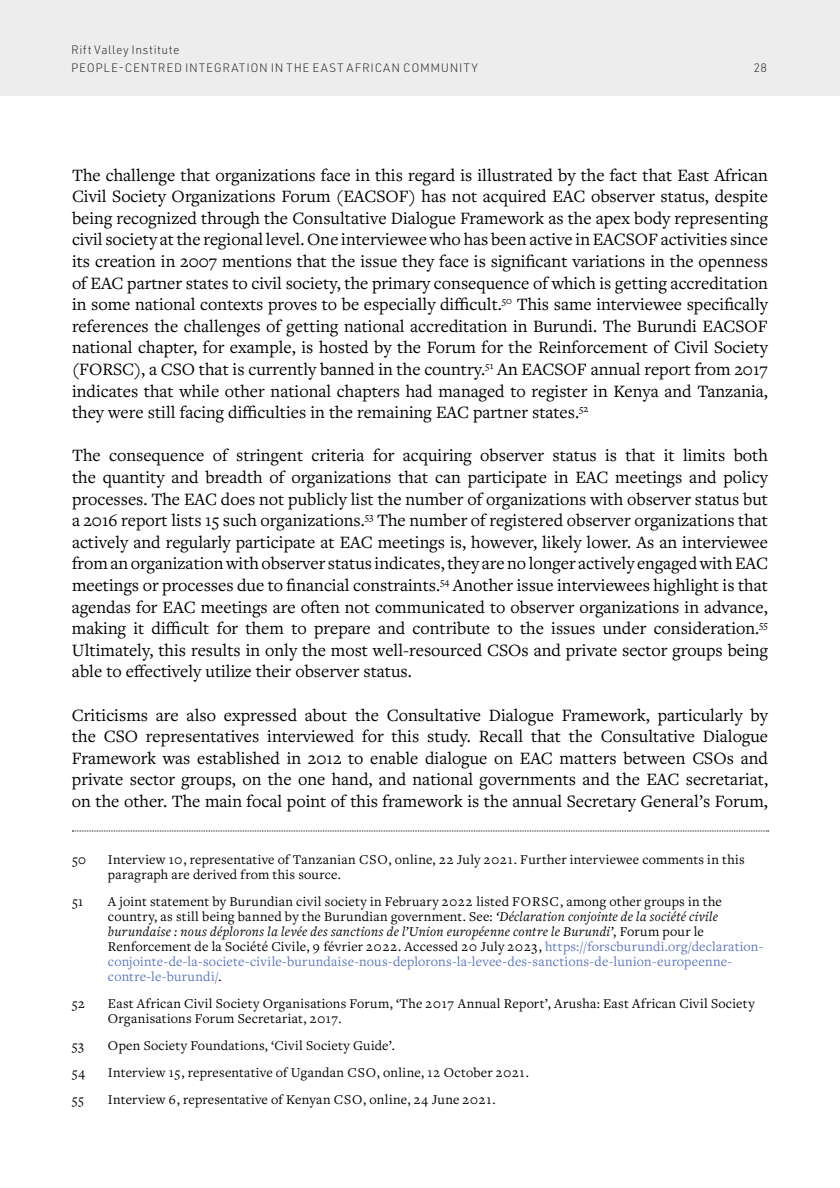
<style>
.page{position:relative;width:840px;height:1188px;background:#fff}
.page>*{position:absolute;margin:0;border:0;box-sizing:border-box;transform-origin:0 0}
.t1{font:18px/21.6px "Freight Text Pro";color:#000;text-align:justify}
.t2{font:14px/15px "Freight Text Pro";letter-spacing:.02em;color:#000}
.t3{font:300 12px/18px "URWDIN";letter-spacing:.055em;color:#383839}
.s1{font-style:italic}
.s2{color:#5f78bb}
</style>
<div class="page">
<div style="left:0;top:0;width:840px;height:96px;background:#ededee"></div>
<svg style="left:72px;top:831px;width:697px;height:1px"></svg>
<p class="t3" style="left:71px;top:40px;width:408px">Rift Valley Institute<br>PEOPLE-CENTRED INTEGRATION IN THE EAST AFRICAN COMMUNITY</p>
<p class="t3" style="left:754px;top:58px;width:15px">28</p>
<p class="t1" style="left:72px;top:163px;width:698px">The challenge that organizations face in this regard is illustrated by the fact that East African Civil Society Organizations Forum (EACSOF) has not acquired EAC observer status, despite being recognized through the Consultative Dialogue Framework as the apex body representing civil society at the regional level. One interviewee who has been active in EACSOF activities since its creation in 2007 mentions that the issue they face is significant variations in the openness of EAC partner states to civil society, the primary consequence of which is getting accreditation in some national contexts proves to be especially difficult.<sup>50</sup> This same interviewee specifically references the challenges of getting national accreditation in Burundi. The Burundi EACSOF national chapter, for example, is hosted by the Forum for the Reinforcement of Civil Society (FORSC), a CSO that is currently banned in the country.<sup>51</sup> An EACSOF annual report from 2017 indicates that while other national chapters had managed to register in Kenya and Tanzania, they were still facing difficulties in the remaining EAC partner states.<sup>52</sup></p>
<p class="t1" style="left:72px;top:444px;width:698px">The consequence of stringent criteria for acquiring observer status is that it limits both the quantity and breadth of organizations that can participate in EAC meetings and policy processes. The EAC does not publicly list the number of organizations with observer status but a 2016 report lists 15 such organizations.<sup>53</sup> The number of registered observer organizations that actively and regularly participate at EAC meetings is, however, likely lower. As an interviewee from an organization with observer status indicates, they are no longer actively engaged with EAC meetings or processes due to financial constraints.<sup>54</sup> Another issue interviewees highlight is that agendas for EAC meetings are often not communicated to observer organizations in advance, making it difficult for them to prepare and contribute to the issues under consideration.<sup>55<br></sup>Ultimately, this results in only the most well-resourced CSOs and private sector groups being able to effectively utilize their observer status.</p>
<p class="t1" style="left:72px;top:703px;width:698px">Criticisms are also expressed about the Consultative Dialogue Framework, particularly by the CSO representatives interviewed for this study. Recall that the Consultative Dialogue Framework was established in 2012 to enable dialogue on EAC matters between CSOs and private sector groups, on the one hand, and national governments and the EAC secretariat, on the other. The main focal point of this framework is the annual Secretary General’s Forum,</p>
<p class="t2" style="left:72px;top:852px;width:15px">50</p>
<p class="t2" style="left:108px;top:852px;width:638px">Interview 10, representative of Tanzanian CSO, online, 22 July 2021. Further interviewee comments in this paragraph are derived from this source.</p>
<p class="t2" style="left:72px;top:894px;width:13px">51</p>
<p class="t2" style="left:108px;top:894px;width:657px">A joint statement by Burundian civil society in February 2022 listed FORSC, among other groups in the country, as still being banned by the Burundian government. See: <span class="s1">‘Déclaration conjointe de la société civile burundaise : nous déplorons la levée des sanctions de l’Union européenne contre le Burundi’</span>, Forum pour le Renforcement de la Société Civile, 9 février 2022. Accessed 20 July 2023, <span class="s2">https://forscburundi.org/declaration&shy;conjointe-de-la-societe-civile-burundaise-nous-deplorons-la-levee-des-sanctions-de-lunion-europeenne&shy;contre-le-burundi/</span>.</p>
<p class="t2" style="left:72px;top:995px;width:14px">52</p>
<p class="t2" style="left:108px;top:995px;width:648px">East African Civil Society Organisations Forum, ‘The 2017 Annual Report’, Arusha: East African Civil Society<br>Organisations Forum Secretariat, 2017.</p>
<p class="t2" style="left:72px;top:1037px;width:14px">53</p>
<p class="t2" style="left:108px;top:1037px;width:288px">Open Society Foundations, ‘Civil Society Guide’.</p>
<p class="t2" style="left:72px;top:1064px;width:14px">54</p>
<p class="t2" style="left:108px;top:1064px;width:422px">Interview 15, representative of Ugandan CSO, online, 12 October 2021.</p>
<p class="t2" style="left:72px;top:1091px;width:13px">55</p>
<p class="t2" style="left:108px;top:1091px;width:389px">Interview 6, representative of Kenyan CSO, online, 24 June 2021.</p>
</div>
